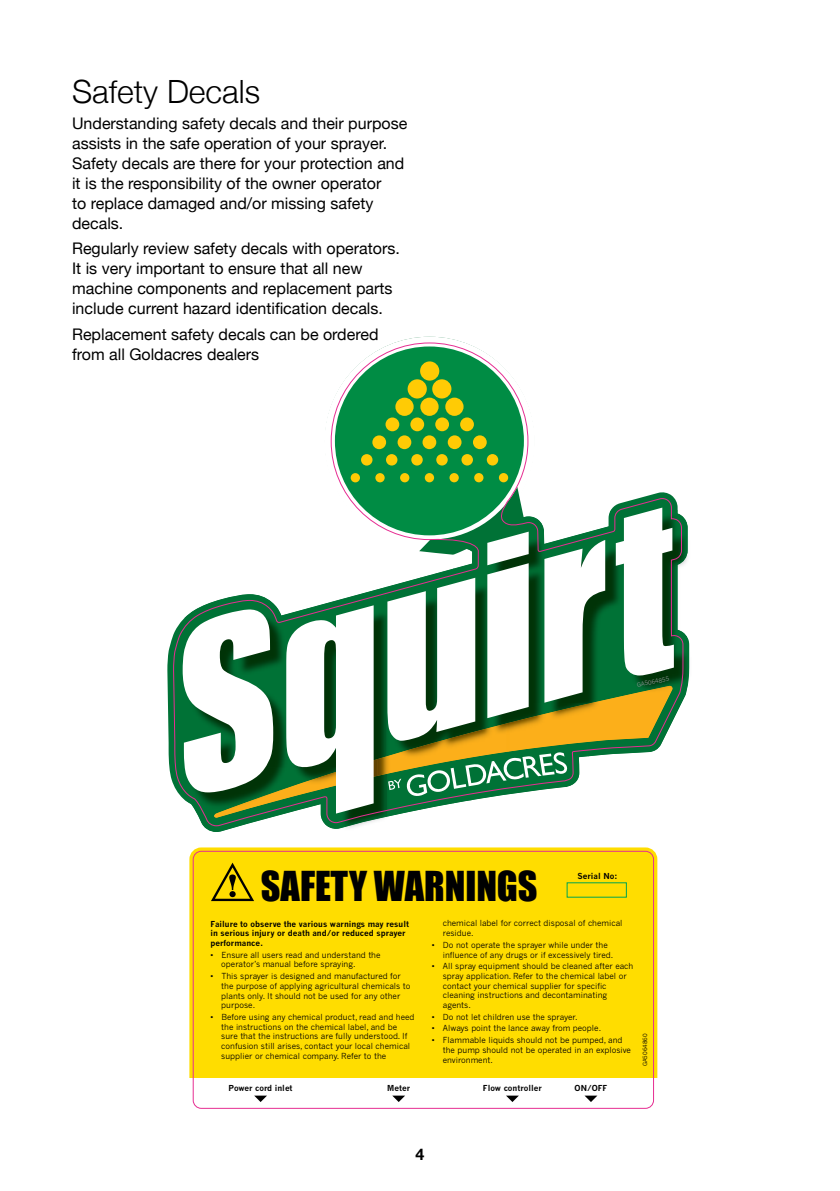
<style>
.page{position:relative;width:840px;height:1191px;background:#fff}
.page>*{position:absolute;margin:0;border:0;box-sizing:border-box;transform-origin:0 0}
.t1{font:38.2px "Impact";color:#000}
.t2{font:300 32px "Helvetica Neue";color:#000}
.t3{font:16px/20px "Helvetica Neue";color:#000}
.t4{font:700 16px "Helvetica Neue";color:#000}
.t5{font:8.2px/9.8px "News Gothic";color:#000}
.t6{font:700 8.2px/9.8px "News Gothic";color:#000}
.t7{font:5.8px "News Gothic";color:#939598}
.t8{font:5.8px "News Gothic";color:#000}
</style>
<div class="page">
<img style="left:688px;top:639px;width:2px;height:45px">
<img style="left:683px;top:517px;width:5px;height:183px">
<svg style="left:172px;top:342px;width:511px;height:767px"></svg>
<svg style="left:211px;top:862px;width:43px;height:39px"></svg>
<svg style="left:254px;top:1095px;width:13px;height:7px"></svg>
<svg style="left:392px;top:1095px;width:13px;height:7px"></svg>
<svg style="left:505px;top:1095px;width:13px;height:7px"></svg>
<svg style="left:584px;top:1095px;width:13px;height:7px"></svg>
<div style="left:335px;top:346px;width:188px;height:189px;background:#008c44;border-radius:50%"></div>
<div style="left:498px;top:473px;width:10px;height:9px;background:#ffcb05;border-radius:50%"></div>
<div style="left:474px;top:473px;width:9px;height:9px;background:#ffcb05;border-radius:50%"></div>
<div style="left:449px;top:473px;width:9px;height:9px;background:#ffcb05;border-radius:50%"></div>
<div style="left:424px;top:473px;width:10px;height:9px;background:#ffcb05;border-radius:50%"></div>
<div style="left:400px;top:473px;width:9px;height:9px;background:#ffcb05;border-radius:50%"></div>
<div style="left:375px;top:473px;width:9px;height:9px;background:#ffcb05;border-radius:50%"></div>
<div style="left:350px;top:473px;width:10px;height:9px;background:#ffcb05;border-radius:50%"></div>
<div style="left:361px;top:454px;width:11px;height:11px;background:#ffcb05;border-radius:50%"></div>
<div style="left:386px;top:454px;width:11px;height:11px;background:#ffcb05;border-radius:50%"></div>
<div style="left:472px;top:435px;width:14px;height:14px;background:#ffcb05;border-radius:50%"></div>
<div style="left:447px;top:435px;width:14px;height:14px;background:#ffcb05;border-radius:50%"></div>
<div style="left:422px;top:435px;width:14px;height:14px;background:#ffcb05;border-radius:50%"></div>
<div style="left:397px;top:435px;width:14px;height:14px;background:#ffcb05;border-radius:50%"></div>
<div style="left:385px;top:417px;width:14px;height:14px;background:#ffcb05;border-radius:50%"></div>
<div style="left:410px;top:417px;width:14px;height:14px;background:#ffcb05;border-radius:50%"></div>
<div style="left:435px;top:417px;width:14px;height:14px;background:#ffcb05;border-radius:50%"></div>
<div style="left:460px;top:417px;width:13px;height:14px;background:#ffcb05;border-radius:50%"></div>
<div style="left:445px;top:397px;width:18px;height:19px;background:#ffcb05;border-radius:50%"></div>
<div style="left:420px;top:397px;width:18px;height:19px;background:#ffcb05;border-radius:50%"></div>
<div style="left:395px;top:398px;width:18px;height:18px;background:#ffcb05;border-radius:50%"></div>
<div style="left:407px;top:379px;width:19px;height:19px;background:#ffcb05;border-radius:50%"></div>
<div style="left:432px;top:379px;width:19px;height:19px;background:#ffcb05;border-radius:50%"></div>
<div style="left:420px;top:361px;width:19px;height:19px;background:#ffcb05;border-radius:50%"></div>
<div style="left:372px;top:435px;width:14px;height:14px;background:#ffcb05;border-radius:50%"></div>
<div style="left:436px;top:454px;width:11px;height:11px;background:#ffcb05;border-radius:50%"></div>
<div style="left:411px;top:454px;width:11px;height:11px;background:#ffcb05;border-radius:50%"></div>
<div style="left:461px;top:454px;width:11px;height:11px;background:#ffcb05;border-radius:50%"></div>
<div style="left:486px;top:454px;width:12px;height:11px;background:#ffcb05;border-radius:50%"></div>
<h2 class="t2" style="left:72px;top:66px;width:189px">Safety Decals</h2>
<p class="t3" style="left:72px;top:114px;width:336px">Understanding safety decals and their purpose assists in the safe operation of your sprayer.<br>Safety decals are there for your protection and it is the responsibility of the owner operator<br>to replace damaged and/or missing safety decals.</p>
<h3 class="t3" style="left:72px;top:240px;width:329px">Regularly review safety decals with operators.<br>It is very important to ensure that all new machine components and replacement parts include current hazard identification decals.</h3>
<h3 class="t3" style="left:72px;top:325px;width:308px">Replacement safety decals can be ordered from all Goldacres dealers</h3>
<p class="t7" style="left:636px;top:681px;width:34px;rotate:-11deg">GA5064855</p>
<h1 class="t1" style="left:261px;top:856px;width:278px">SAFETY WARNINGS</h1>
<p class="t6" style="left:577px;top:871px;width:41px">Serial No:</p>
<p class="t6" style="left:210px;top:918px;width:200px">Failure to observe the various warnings may result in serious injury or death and/or reduced sprayer performance.</p>
<p class="t5" style="left:221px;top:950px;width:161px;text-indent:-11px">• Ensure all users read and understand the operator’s manual before spraying.</p>
<p class="t5" style="left:221px;top:971px;width:191px;text-indent:-11px">• This sprayer is designed and manufactured for the purpose of applying agricultural chemicals to plants only. It should not be used for any other purpose.</p>
<p class="t5" style="left:221px;top:1012px;width:194px;text-indent:-11px">• Before using any chemical product, read and heed the instructions on the chemical label, and be sure that the instructions are fully understood. If confusion still arises, contact your local chemical supplier or chemical company. Refer to the</p>
<p class="t5" style="left:442px;top:918px;width:181px">chemical label for correct disposal of chemical residue.</p>
<p class="t5" style="left:442px;top:940px;width:172px;text-indent:-11px">• Do not operate the sprayer while under the influence of any drugs or if excessively tired.</p>
<p class="t5" style="left:442px;top:961px;width:192px;text-indent:-11px">• All spray equipment should be cleaned after each spray application. Refer to the chemical label or contact your chemical supplier for specific cleaning instructions and decontaminating agents.</p>
<p class="t5" style="left:432px;top:1012px;width:147px">• Do not let children use the sprayer.</p>
<p class="t5" style="left:432px;top:1023px;width:171px">• Always point the lance away from people.</p>
<p class="t5" style="left:442px;top:1035px;width:190px;text-indent:-11px">• Flammable liquids should not be pumped, and the pump should not be operated in an explosive environment.</p>
<p class="t6" style="left:228px;top:1082px;width:65px">Power cord inlet</p>
<p class="t6" style="left:387px;top:1082px;width:24px">Meter</p>
<p class="t6" style="left:482px;top:1082px;width:61px">Flow controller</p>
<p class="t6" style="left:574px;top:1082px;width:34px">ON/OFF</p>
<p class="t8" style="left:641px;top:1066px;width:34px;rotate:-90deg">GA5064860</p>
<h3 class="t4" style="left:415px;top:1142px;width:10px">4</h3>
</div>
